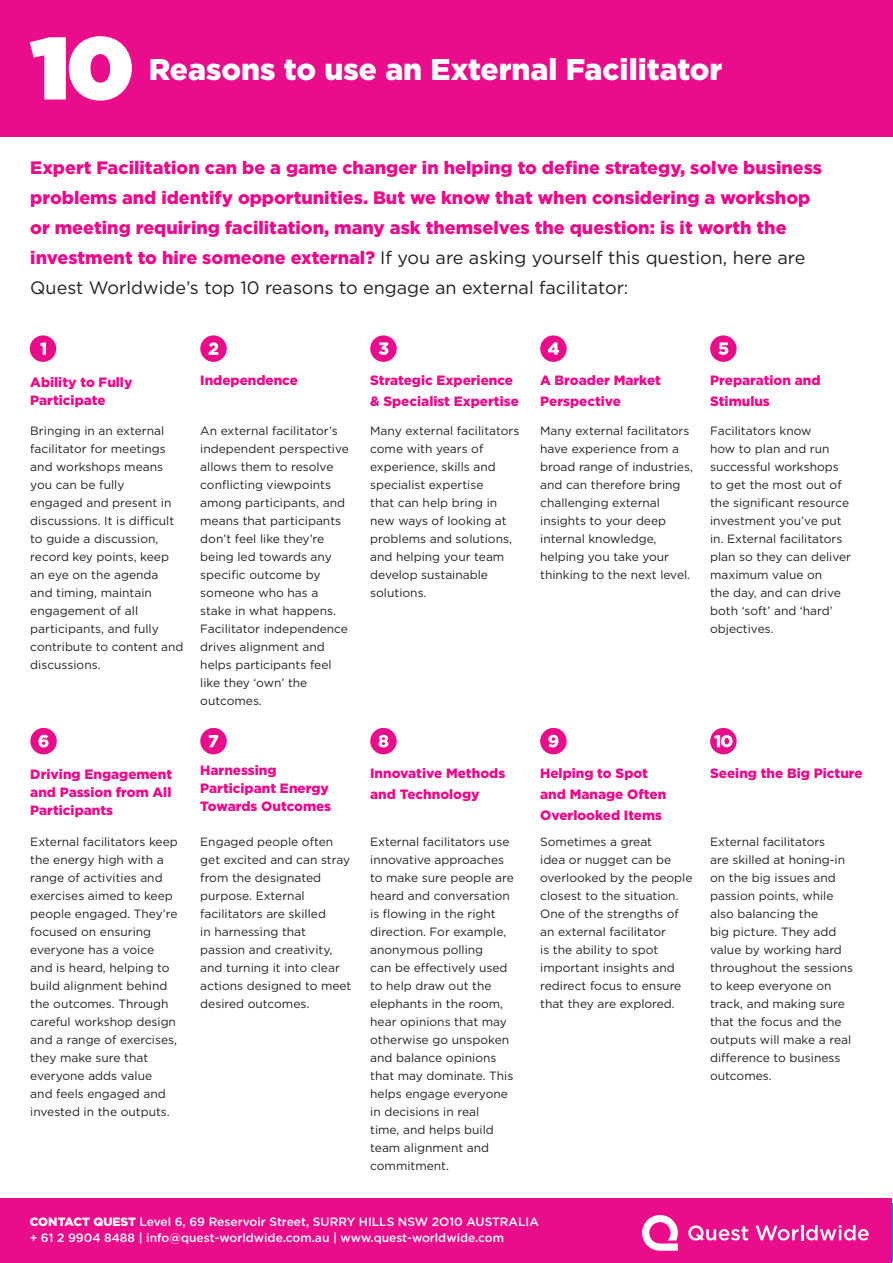
<style>
.page{position:relative;width:893px;height:1263px;background:#fff}
.page>*{position:absolute;margin:0;border:0;box-sizing:border-box;transform-origin:0 0}
.t1{font:900 30px "Gotham";color:#fff}
.Body_text{font:900 18px/30px "Gotham";color:#e90c8b}
.Heading_1{font:900 13.5px/21px "Gotham";color:#e90c8b}
.Body_text-2{font:900 13.5px/18px "Gotham";color:#e90c8b}
.Body_text-3{font:12px/18px "Gotham";color:#231f20}
.Heading_1-2{font:12px/18px "Gotham";color:#231f20}
.t2{font:500 12px "Gotham";color:#fff}
.t3{font:12px "Gotham";color:#fff}
.s1{font-weight:400;color:#231f20}
.s2{font-weight:900}
</style>
<div class="page">
<div style="left:1px;top:1198px;width:891px;height:64px;background:#e90c8b"></div>
<svg style="left:642px;top:1215px;width:36px;height:36px"></svg>
<svg style="left:688px;top:1225px;width:60px;height:16px"></svg>
<svg style="left:756px;top:1225px;width:113px;height:15px"></svg>
<div style="left:0;top:0;width:893px;height:137px;background:#e90c8b"></div>
<svg style="left:30px;top:36px;width:102px;height:65px"></svg>
<div style="left:200px;top:335px;width:27px;height:27px;background:#e90c8b;border-radius:50%"></div>
<svg style="left:209px;top:342px;width:9px;height:13px"></svg>
<div style="left:370px;top:335px;width:27px;height:27px;background:#e90c8b;border-radius:50%"></div>
<svg style="left:378px;top:342px;width:10px;height:13px"></svg>
<div style="left:540px;top:335px;width:27px;height:27px;background:#e90c8b;border-radius:50%"></div>
<svg style="left:548px;top:342px;width:11px;height:13px"></svg>
<div style="left:540px;top:728px;width:27px;height:26px;background:#e90c8b;border-radius:50%"></div>
<svg style="left:548px;top:735px;width:10px;height:12px"></svg>
<div style="left:710px;top:728px;width:27px;height:26px;background:#e90c8b;border-radius:50%"></div>
<svg style="left:714px;top:735px;width:19px;height:12px"></svg>
<div style="left:370px;top:728px;width:27px;height:26px;background:#e90c8b;border-radius:50%"></div>
<svg style="left:378px;top:735px;width:10px;height:12px"></svg>
<div style="left:200px;top:728px;width:27px;height:26px;background:#e90c8b;border-radius:50%"></div>
<svg style="left:209px;top:735px;width:9px;height:12px"></svg>
<div style="left:30px;top:728px;width:27px;height:26px;background:#e90c8b;border-radius:50%"></div>
<svg style="left:39px;top:735px;width:10px;height:12px"></svg>
<div style="left:710px;top:335px;width:27px;height:27px;background:#e90c8b;border-radius:50%"></div>
<svg style="left:718px;top:342px;width:10px;height:13px"></svg>
<div style="left:30px;top:335px;width:26px;height:27px;background:#e90c8b;border-radius:50%"></div>
<svg style="left:40px;top:342px;width:6px;height:13px"></svg>
<p class="t1" style="left:149px;top:49px;width:575px">Reasons to use an External Facilitator</p>
<p class="Body_text" style="left:30px;top:152px;width:793px">Expert Facilitation can be a game changer in helping to define strategy, solve business problems and identify opportunities. But we know that when considering a workshop or meeting requiring facilitation, many ask themselves the question: is it worth the investment to hire someone external? <span class="s1">If you are asking yourself this question, here are Quest Worldwide’s top 10 reasons to engage an external facilitator:</span></p>
<p class="Body_text-2" style="left:30px;top:373px;width:104px">Ability to Fully<br>Participate</p>
<p class="Body_text-3" style="left:30px;top:421px;width:155px">Bringing in an external facilitator for meetings and workshops means you can be fully<br>engaged and present in discussions. It is difficult to guide a discussion, record key points, keep an eye on the agenda and timing, maintain engagement of all participants, and fully contribute to content and discussions.</p>
<p class="Heading_1" style="left:200px;top:370px;width:99px">Independence</p>
<p class="Body_text-3" style="left:200px;top:421px;width:150px">An external facilitator’s independent perspective allows them to resolve conflicting viewpoints among participants, and means that participants don’t feel like they’re being led towards any specific outcome by someone who has a stake in what happens.<br>Facilitator independence drives alignment and helps participants feel like they ‘own’ the outcomes.</p>
<p class="Heading_1" style="left:370px;top:370px;width:150px">Strategic Experience &amp; Specialist Expertise</p>
<p class="Body_text-3" style="left:370px;top:421px;width:151px">Many external facilitators come with years of experience, skills and specialist expertise<br>that can help bring in new ways of looking at problems and solutions, and helping your team develop sustainable solutions.</p>
<p class="Heading_1" style="left:540px;top:370px;width:122px">A Broader Market<br>Perspective</p>
<p class="Heading_1-2" style="left:540px;top:421px;width:154px">Many external facilitators have experience from a broad range of industries, and can therefore bring challenging external insights to your deep internal knowledge, helping you take your thinking to the next level.</p>
<p class="Heading_1" style="left:710px;top:370px;width:112px">Preparation and<br>Stimulus</p>
<p class="Body_text-3" style="left:710px;top:421px;width:142px">Facilitators know<br>how to plan and run successful workshops to get the most out of the significant resource investment you’ve put in. External facilitators plan so they can deliver maximum value on<br>the day, and can drive both ‘soft’ and ‘hard’ objectives.</p>
<p class="Body_text-2" style="left:30px;top:765px;width:143px;text-align:justify">Driving Engagement and Passion from All Participants</p>
<p class="Body_text-3" style="left:30px;top:833px;width:149px">External facilitators keep the energy high with a range of activities and exercises aimed to keep people engaged. They’re focused on ensuring everyone has a voice and is heard, helping to build alignment behind the outcomes. Through careful workshop design and a range of exercises, they make sure that everyone adds value<br>and feels engaged and invested in the outputs.</p>
<p class="Heading_1" style="left:200px;top:761px;width:132px;line-height:18px">Harnessing<br>Participant Energy<br>Towards Outcomes</p>
<p class="Body_text-3" style="left:200px;top:833px;width:153px">Engaged people often get excited and can stray from the designated purpose. External facilitators are skilled<br>in harnessing that passion and creativity, and turning it into clear actions designed to meet desired outcomes.</p>
<p class="Heading_1" style="left:370px;top:762px;width:137px">Innovative Methods and Technology</p>
<p class="Body_text-3" style="left:370px;top:833px;width:145px">External facilitators use innovative approaches to make sure people are heard and conversation is flowing in the right direction. For example, anonymous polling<br>can be effectively used to help draw out the elephants in the room, hear opinions that may otherwise go unspoken and balance opinions that may dominate. This helps engage everyone in decisions in real<br>time, and helps build team alignment and commitment.</p>
<p class="Heading_1" style="left:540px;top:762px;width:128px">Helping to Spot and Manage Often<br>Overlooked Items</p>
<p class="Heading_1-2" style="left:540px;top:833px;width:154px">Sometimes a great<br>idea or nugget can be overlooked by the people closest to the situation.<br>One of the strengths of an external facilitator<br>is the ability to spot important insights and redirect focus to ensure that they are explored.</p>
<p class="Heading_1" style="left:710px;top:762px;width:154px">Seeing the Big Picture</p>
<p class="Body_text-3" style="left:710px;top:833px;width:145px">External facilitators<br>are skilled at honing-in on the big issues and passion points, while also balancing the<br>big picture. They add value by working hard throughout the sessions to keep everyone on track, and making sure that the focus and the outputs will make a real difference to business outcomes.</p>
<p class="t2" style="left:30px;top:1214px;width:511px"><span class="s2">CONTACT QUEST</span> Level 6, 69 Reservoir Street, SURRY HILLS NSW 2O10 AUSTRALIA</p>
<p class="t2" style="left:30px;top:1230px;width:476px">+ 61 2 9904 8488 | info@quest-worldwide.com.au | www.quest-worldwide.com</p>
<p class="t3" style="left:229px;top:1214px;width:307px">ervoir Street, SURRY HILLS NSW 2O10 AUSTRALIA</p>
<p class="t3" style="left:118px;top:1230px;width:50px">88 | info</p>
<p class="t3" style="left:339px;top:1230px;width:163px">www.quest-worldwide.com</p>
</div>
